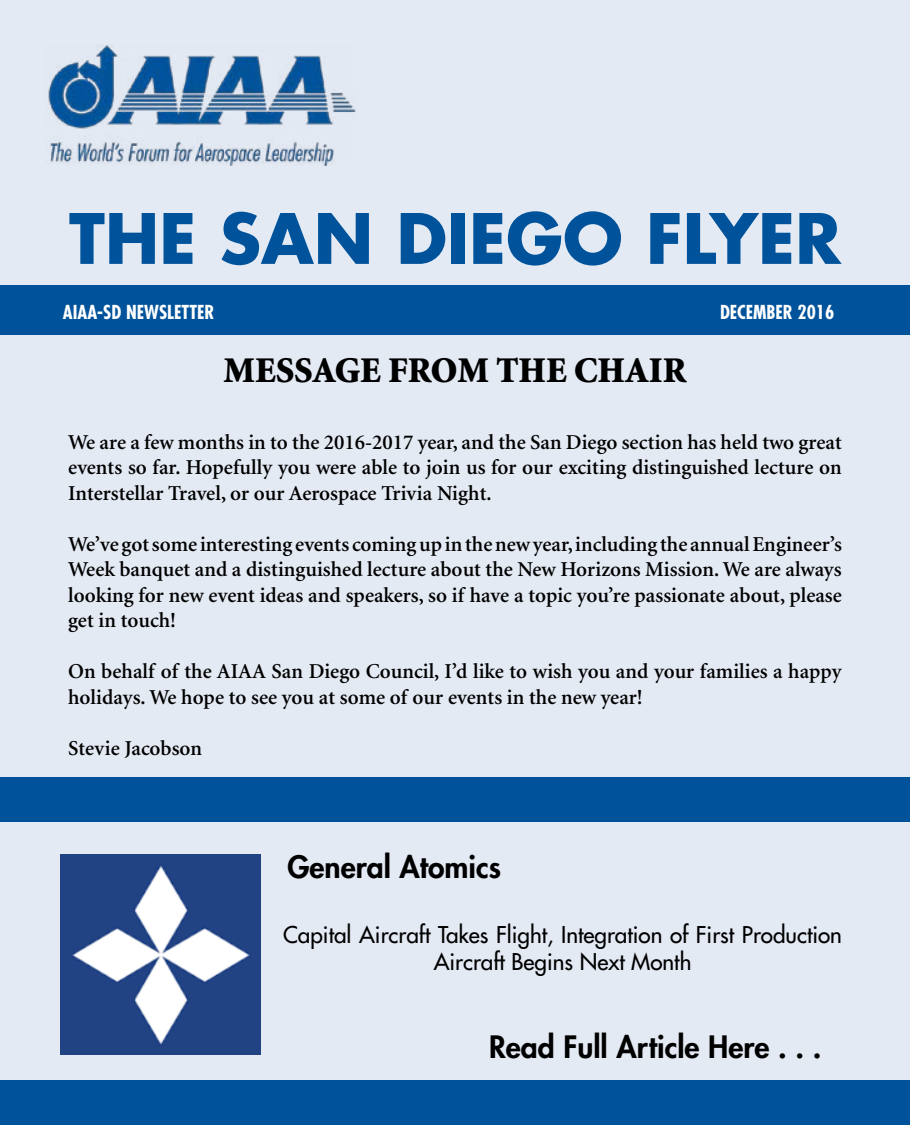
<style>
.page{position:relative;width:910px;height:1125px;background:#e4eaf4}
.page>*{position:absolute;margin:0;border:0;box-sizing:border-box;transform-origin:0 0}
.t1{font:700 67.5px "Futura";color:#00539b}
.t2{font:900 36.25px "Minion";color:#000}
.t3{font:800 30px "Futura";color:#000}
.t4{font:22.5px/27px "Futura";color:#000;text-align:center}
.t5{font:600 21.25px/25.5px "Minion";color:#000;text-align:justify}
.t6{font:700 condensed 18.75px "Futura";color:#fff}
</style>
<div class="page">
<img style="left:46px;top:45px;width:310px;height:120px">
<div style="left:0;top:285px;width:910px;height:49px;background:#00539b"></div>
<div style="left:0;top:777px;width:910px;height:45px;background:#00539b"></div>
<img style="left:61px;top:854px;width:200px;height:200px">
<div style="left:0;top:1080px;width:910px;height:45px;background:#00539b"></div>
<h1 class="t1" style="left:69px;top:194px;width:773px">THE SAN DIEGO FLYER</h1>
<p class="t6" style="left:63px;top:301px;width:153px">AIAA-SD NEWSLETTER</p>
<p class="t6" style="left:720px;top:301px;width:116px">DECEMBER 2016</p>
<h2 class="t2" style="left:223px;top:352px;width:465px">MESSAGE FROM THE CHAIR</h2>
<p class="t5" style="left:68px;top:430px;width:775px">We are a few months in to the 2016-2017 year, and the San Diego section has held two great events so far. Hopefully you were able to join us for our exciting distinguished lecture on Interstellar Travel, or our Aerospace Trivia Night.</p>
<p class="t5" style="left:68px;top:532px;width:775px">We’ve got some interesting events coming up in the new year, including the annual Engineer’s Week banquet and a distinguished lecture about the New Horizons Mission. We are always looking for new event ideas and speakers, so if have a topic you’re passionate about, please get in touch!</p>
<p class="t5" style="left:68px;top:659px;width:775px">On behalf of the AIAA San Diego Council, I’d like to wish you and your families a happy holidays. We hope to see you at some of our events in the new year!</p>
<p class="t5" style="left:68px;top:736px;width:136px">Stevie Jacobson</p>
<h3 class="t3" style="left:287px;top:848px;width:215px">General Atomics</h3>
<p class="t4" style="left:283px;top:921px;width:560px">Capital Aircraft Takes Flight, Integration of First Production<br>Aircraft Begins Next Month</p>
<h3 class="t3" style="left:489px;top:1028px;width:334px">Read Full Article Here . . .</h3>
</div>
